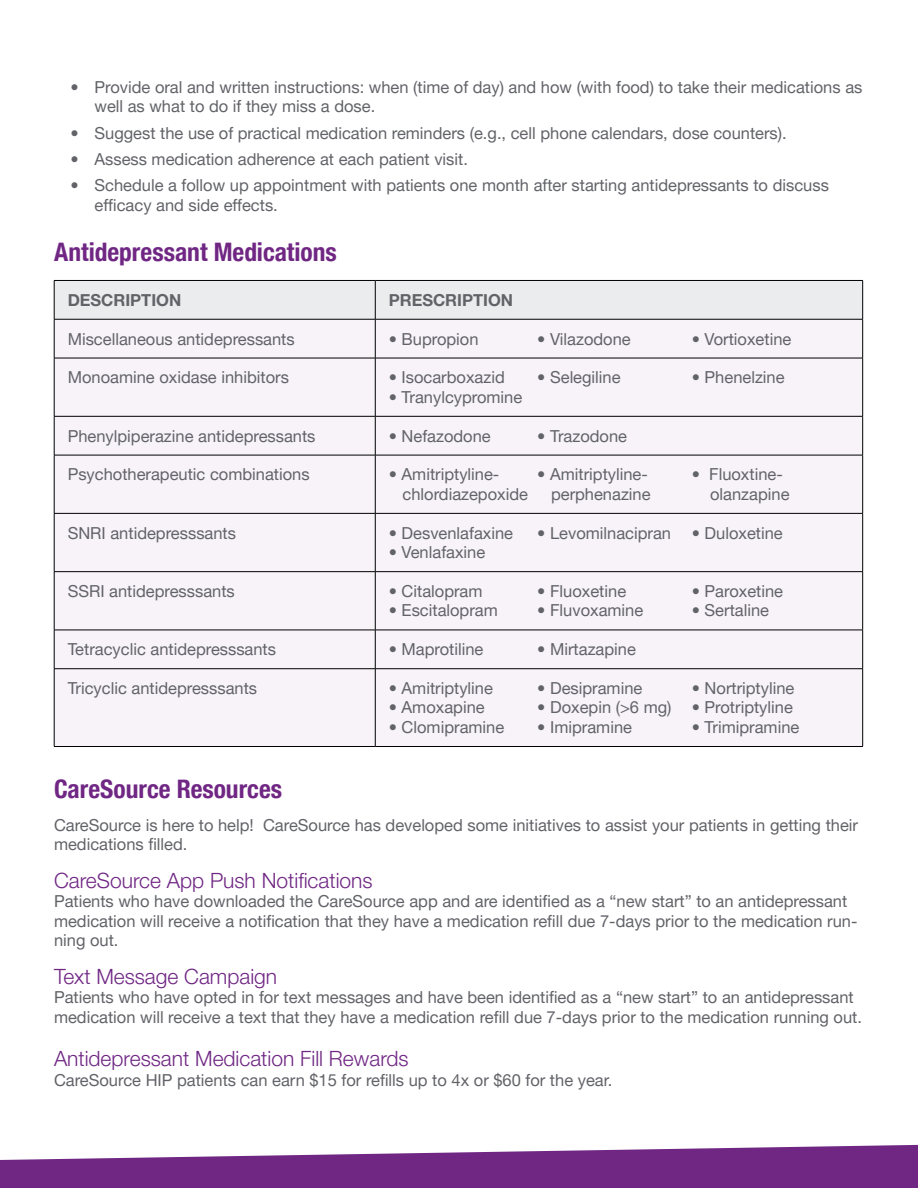
<style>
.page{position:relative;width:918px;height:1188px;background:#fff}
.page>*{position:absolute;margin:0;border:0;box-sizing:border-box;transform-origin:0 0}
.t1{font:700 condensed 25.5px "Helvetica Neue LT Pro";color:#702784}
.t2{font:300 21px "Helvetica Neue LT Pro";color:#702784}
.t3{font:16.5px/19.5px "Helvetica Neue LT Pro";color:#626368}
.t4{font:700 16.5px "Helvetica Neue LT Pro";color:#626368}
</style>
<div class="page">
<svg style="left:0;top:1145px;width:918px;height:43px"></svg>
<div style="left:55px;top:281px;width:807px;height:38px;background:#ebeced"></div>
<div style="left:55px;top:320px;width:807px;height:426px;background:#f7f3f9"></div>
<hr style="left:54px;top:280px;width:321px;height:1px;background:#000">
<hr style="left:54px;top:281px;width:1px;height:38px;background:#000">
<hr style="left:375px;top:280px;width:488px;height:1px;background:#000">
<hr style="left:375px;top:281px;width:1px;height:38px;background:#000">
<hr style="left:862px;top:281px;width:1px;height:38px;background:#000">
<hr style="left:54px;top:319px;width:321px;height:1px;background:#000">
<hr style="left:54px;top:319px;width:1px;height:39px;background:#000">
<hr style="left:375px;top:319px;width:488px;height:1px;background:#000">
<hr style="left:375px;top:319px;width:1px;height:39px;background:#000">
<hr style="left:862px;top:319px;width:1px;height:39px;background:#000">
<hr style="left:54px;top:358px;width:321px;height:1px;background:#000">
<hr style="left:54px;top:358px;width:1px;height:58px;background:#000">
<hr style="left:375px;top:358px;width:488px;height:1px;background:#000">
<hr style="left:375px;top:358px;width:1px;height:58px;background:#000">
<hr style="left:862px;top:358px;width:1px;height:58px;background:#000">
<hr style="left:54px;top:416px;width:321px;height:1px;background:#000">
<hr style="left:54px;top:416px;width:1px;height:39px;background:#000">
<hr style="left:375px;top:416px;width:488px;height:1px;background:#000">
<hr style="left:375px;top:416px;width:1px;height:39px;background:#000">
<hr style="left:862px;top:416px;width:1px;height:39px;background:#000">
<hr style="left:54px;top:455px;width:321px;height:1px;background:#000">
<hr style="left:54px;top:455px;width:1px;height:58px;background:#000">
<hr style="left:375px;top:455px;width:488px;height:1px;background:#000">
<hr style="left:375px;top:455px;width:1px;height:58px;background:#000">
<hr style="left:862px;top:455px;width:1px;height:58px;background:#000">
<hr style="left:54px;top:513px;width:321px;height:1px;background:#000">
<hr style="left:54px;top:514px;width:1px;height:57px;background:#000">
<hr style="left:375px;top:513px;width:488px;height:1px;background:#000">
<hr style="left:375px;top:514px;width:1px;height:57px;background:#000">
<hr style="left:862px;top:514px;width:1px;height:57px;background:#000">
<hr style="left:54px;top:571px;width:321px;height:1px;background:#000">
<hr style="left:54px;top:572px;width:1px;height:58px;background:#000">
<hr style="left:375px;top:571px;width:488px;height:1px;background:#000">
<hr style="left:375px;top:572px;width:1px;height:58px;background:#000">
<hr style="left:862px;top:572px;width:1px;height:58px;background:#000">
<hr style="left:54px;top:630px;width:321px;height:1px;background:#000">
<hr style="left:54px;top:630px;width:1px;height:39px;background:#000">
<hr style="left:375px;top:630px;width:488px;height:1px;background:#000">
<hr style="left:375px;top:630px;width:1px;height:39px;background:#000">
<hr style="left:862px;top:630px;width:1px;height:39px;background:#000">
<hr style="left:54px;top:668px;width:321px;height:1px;background:#000">
<hr style="left:54px;top:669px;width:1px;height:77px;background:#000">
<hr style="left:375px;top:668px;width:488px;height:1px;background:#000">
<hr style="left:375px;top:669px;width:1px;height:77px;background:#000">
<hr style="left:862px;top:669px;width:1px;height:77px;background:#000">
<hr style="left:54px;top:746px;width:321px;height:1px;background:#000">
<hr style="left:375px;top:746px;width:488px;height:1px;background:#000">
<p class="t3" style="left:95px;top:77px;width:769px;text-indent:-24px">• Provide oral and written instructions: when (time of day) and how (with food) to take their medications as well as what to do if they miss a dose.</p>
<p class="t3" style="left:70px;top:123px;width:718px">• Suggest the use of practical medication reminders (e.g., cell phone calendars, dose counters).</p>
<p class="t3" style="left:70px;top:149px;width:399px">• Assess medication adherence at each patient visit.</p>
<p class="t3" style="left:95px;top:175px;width:736px;text-indent:-24px">• Schedule a follow up appointment with patients one month after starting antidepressants to discuss efficacy and side effects.</p>
<h1 class="t1" style="left:54px;top:236px;width:284px">Antidepressant Medications</h1>
<p class="t4" style="left:68px;top:290px;width:115px">DESCRIPTION</p>
<p class="t4" style="left:389px;top:290px;width:126px">PRESCRIPTION</p>
<p class="t3" style="left:68px;top:329px;width:229px">Miscellaneous antidepressants</p>
<p class="t3" style="left:389px;top:329px;width:91px">• Bupropion</p>
<p class="t3" style="left:537px;top:329px;width:95px">• Vilazodone</p>
<p class="t3" style="left:692px;top:329px;width:101px">• Vortioxetine</p>
<p class="t3" style="left:68px;top:367px;width:223px">Monoamine oxidase inhibitors</p>
<p class="t3" style="left:389px;top:367px;width:118px">• Isocarboxazid</p>
<p class="t3" style="left:537px;top:367px;width:85px">• Selegiline</p>
<p class="t3" style="left:692px;top:367px;width:94px">• Phenelzine</p>
<p class="t3" style="left:389px;top:387px;width:135px">• Tranylcypromine</p>
<p class="t3" style="left:68px;top:426px;width:249px">Phenylpiperazine antidepressants</p>
<p class="t3" style="left:389px;top:426px;width:104px">• Nefazodone</p>
<p class="t3" style="left:537px;top:426px;width:91px">• Trazodone</p>
<p class="t3" style="left:68px;top:464px;width:244px">Psychotherapeutic combinations</p>
<p class="t3" style="left:389px;top:464px;width:112px">• Amitriptyline-</p>
<p class="t3" style="left:537px;top:464px;width:112px">• Amitriptyline-</p>
<p class="t3" style="left:692px;top:464px;width:93px">• Fluoxtine-</p>
<p class="t3" style="left:403px;top:484px;width:127px">chlordiazepoxide</p>
<p class="t3" style="left:551px;top:484px;width:101px">perphenazine</p>
<p class="t3" style="left:710px;top:484px;width:81px">olanzapine</p>
<p class="t3" style="left:68px;top:523px;width:170px">SNRI antidepresssants</p>
<p class="t3" style="left:389px;top:523px;width:126px">• Desvenlafaxine</p>
<p class="t3" style="left:537px;top:523px;width:135px">• Levomilnacipran</p>
<p class="t3" style="left:692px;top:523px;width:93px">• Duloxetine</p>
<p class="t3" style="left:389px;top:542px;width:98px">• Venlafaxine</p>
<p class="t3" style="left:68px;top:581px;width:169px">SSRI antidepresssants</p>
<p class="t3" style="left:389px;top:581px;width:95px">• Citalopram</p>
<p class="t3" style="left:537px;top:581px;width:90px">• Fluoxetine</p>
<p class="t3" style="left:692px;top:581px;width:93px">• Paroxetine</p>
<p class="t3" style="left:389px;top:600px;width:111px">• Escitalopram</p>
<p class="t3" style="left:537px;top:600px;width:108px">• Fluvoxamine</p>
<p class="t3" style="left:692px;top:600px;width:79px">• Sertaline</p>
<p class="t3" style="left:68px;top:639px;width:210px">Tetracyclic antidepresssants</p>
<p class="t3" style="left:389px;top:639px;width:96px">• Maprotiline</p>
<p class="t3" style="left:537px;top:639px;width:100px">• Mirtazapine</p>
<p class="t3" style="left:68px;top:678px;width:191px">Tricyclic antidepresssants</p>
<p class="t3" style="left:389px;top:678px;width:106px">• Amitriptyline</p>
<p class="t3" style="left:537px;top:678px;width:107px">• Desipramine</p>
<p class="t3" style="left:692px;top:678px;width:104px">• Nortriptyline</p>
<p class="t3" style="left:389px;top:697px;width:97px">• Amoxapine</p>
<p class="t3" style="left:537px;top:697px;width:257px">• Doxepin (&gt;6 mg) • Protriptyline</p>
<p class="t3" style="left:389px;top:717px;width:117px">• Clomipramine</p>
<p class="t3" style="left:537px;top:717px;width:96px">• Imipramine</p>
<p class="t3" style="left:692px;top:717px;width:109px">• Trimipramine</p>
<h1 class="t1" style="left:54px;top:773px;width:230px">CareSource Resources</h1>
<p class="t3" style="left:54px;top:815px;width:806px">CareSource is here to help! CareSource has developed some initiatives to assist your patients in getting their medications filled.</p>
<p class="t2" style="left:54px;top:867px;width:320px">CareSource App Push Notifications</p>
<p class="t3" style="left:54px;top:891px;width:805px">Patients who have downloaded the CareSource app and are identified as a “new start” to an antidepressant medication will receive a notification that they have a medication refill due 7-days prior to the medication run&shy;ning out.</p>
<p class="t2" style="left:54px;top:963px;width:225px">Text Message Campaign</p>
<p class="t3" style="left:54px;top:987px;width:810px">Patients who have opted in for text messages and have been identified as a “new start” to an antidepressant medication will receive a text that they have a medication refill due 7-days prior to the medication running out.</p>
<p class="t2" style="left:54px;top:1046px;width:356px">Antidepressant Medication Fill Rewards</p>
<p class="t3" style="left:54px;top:1070px;width:560px">CareSource HIP patients can earn $15 for refills up to 4x or $60 for the year.</p>
</div>
